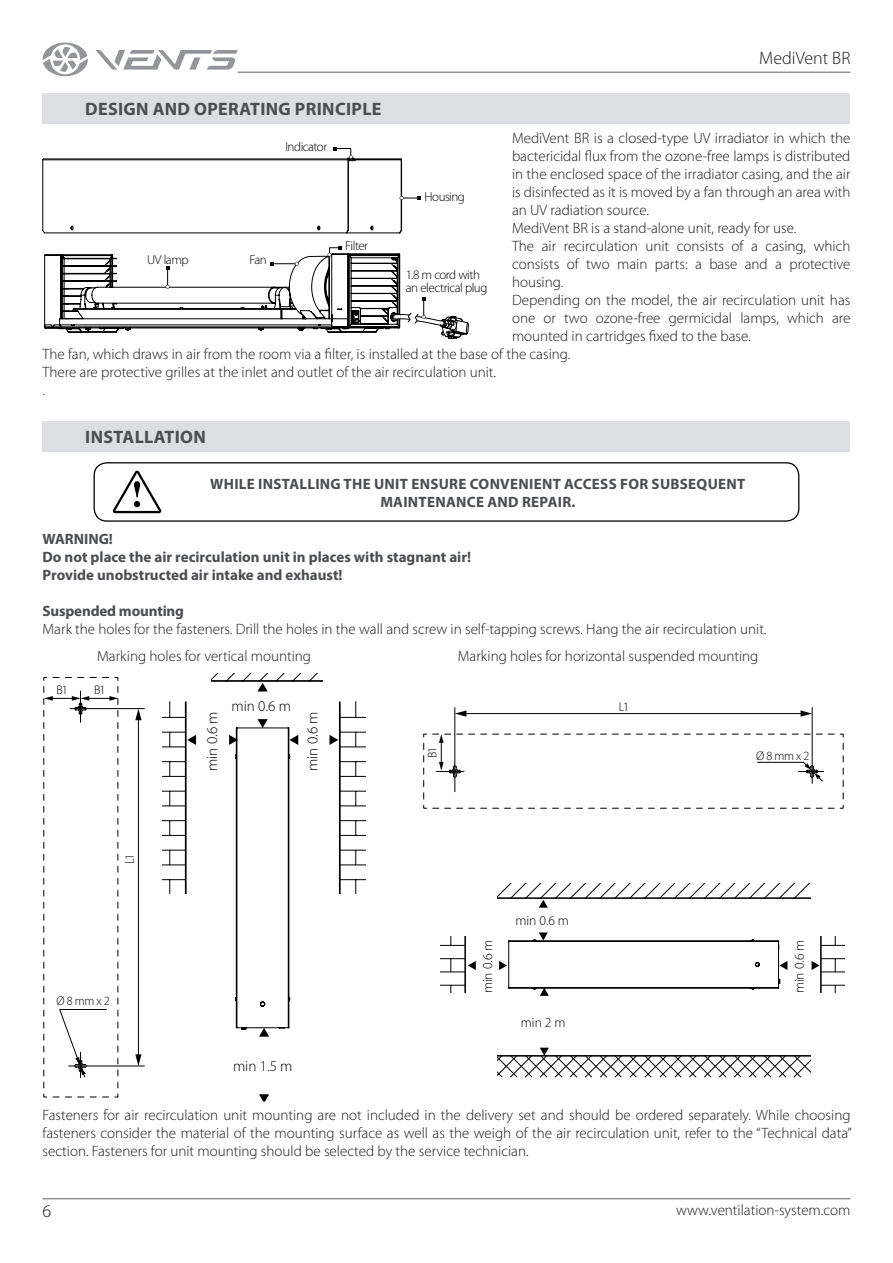
<style>
.page{position:relative;width:893px;height:1263px;background:#fff}
.page>*{position:absolute;margin:0;border:0;box-sizing:border-box;transform-origin:0 0}
.t1{font:700 18px "Myriad Pro";letter-spacing:.02em;color:#4b4d50}
.t2{font:300 18px "Myriad Pro";color:#1a1a19}
.t3{font:300 15px/18px "Myriad Pro";color:#1a1a19}
.t4{font:700 15px/18px "Myriad Pro";color:#4b4d50}
.t5{font:700 15px/18px "Myriad Pro";letter-spacing:.02em;color:#4b4d50;text-align:center}
.t6{font:300 15px "Myriad Pro";color:#000}
.t7{font:300 13.5px "Myriad Pro";color:#000}
.t8{font:300 12.9px/12.9px "Myriad Pro";letter-spacing:-.04em;color:#000}
.t9{font:300 12.6px "Myriad Pro";letter-spacing:-.085em;color:#000}
</style>
<div class="page">
<hr style="left:43px;top:1198px;width:807px;height:1px;background:#8e9196">
<hr style="left:238px;top:72px;width:612px;height:1px;background:#8e9196">
<svg style="left:95px;top:50px;width:143px;height:20px"></svg>
<svg style="left:43px;top:43px;width:45px;height:33px"></svg>
<div style="left:43px;top:421px;width:807px;height:31px;background:#dcdee1"></div>
<div style="left:94px;top:462px;width:705px;height:60px;border:1px solid #000;border-radius:13px"></div>
<svg style="left:113px;top:471px;width:48px;height:42px"></svg>
<hr style="left:69px;top:1066px;width:75px;height:1px;background:#000">
<hr style="left:70px;top:708px;width:74px;height:1px;background:#000">
<hr style="left:138px;top:718px;width:1px;height:338px;background:#000">
<svg style="left:135px;top:1054px;width:7px;height:12px"></svg>
<svg style="left:135px;top:709px;width:7px;height:11px"></svg>
<svg style="left:43px;top:677px;width:76px;height:421px"></svg>
<svg style="left:211px;top:673px;width:112px;height:18px"></svg>
<svg style="left:259px;top:1094px;width:10px;height:8px"></svg>
<svg style="left:162px;top:701px;width:34px;height:192px"></svg>
<hr style="left:185px;top:701px;width:2px;height:192px;background:#000">
<svg style="left:341px;top:879px;width:25px;height:14px"></svg>
<svg style="left:341px;top:850px;width:25px;height:16px"></svg>
<svg style="left:341px;top:820px;width:25px;height:16px"></svg>
<svg style="left:341px;top:791px;width:25px;height:16px"></svg>
<svg style="left:341px;top:761px;width:25px;height:16px"></svg>
<svg style="left:329px;top:732px;width:37px;height:16px"></svg>
<svg style="left:341px;top:701px;width:25px;height:17px"></svg>
<hr style="left:339px;top:701px;width:2px;height:192px;background:#000">
<svg style="left:229px;top:719px;width:69px;height:318px"></svg>
<hr style="left:812px;top:708px;width:1px;height:75px;background:#000">
<hr style="left:455px;top:708px;width:1px;height:84px;background:#000">
<hr style="left:464px;top:713px;width:339px;height:1px;background:#000">
<svg style="left:800px;top:710px;width:12px;height:7px"></svg>
<svg style="left:455px;top:710px;width:11px;height:7px"></svg>
<svg style="left:423px;top:734px;width:421px;height:75px"></svg>
<svg style="left:440px;top:937px;width:36px;height:55px"></svg>
<hr style="left:464px;top:937px;width:2px;height:55px;background:#000">
<svg style="left:822px;top:985px;width:22px;height:7px"></svg>
<svg style="left:812px;top:958px;width:32px;height:15px"></svg>
<svg style="left:822px;top:937px;width:22px;height:9px"></svg>
<hr style="left:820px;top:937px;width:2px;height:55px;background:#000">
<svg style="left:497px;top:883px;width:313px;height:25px"></svg>
<svg style="left:497px;top:1048px;width:313px;height:29px"></svg>
<svg style="left:499px;top:932px;width:288px;height:64px"></svg>
<svg style="left:43px;top:147px;width:378px;height:87px"></svg>
<svg style="left:44px;top:246px;width:425px;height:93px"></svg>
<div style="left:43px;top:93px;width:807px;height:31px;background:#dcdee1"></div>
<p class="t1" style="left:85px;top:97px;width:298px">DESIGN AND OPERATING PRINCIPLE</p>
<p class="t2" style="left:759px;top:48px;width:93px">MediVent BR</p>
<p class="t3" style="left:512px;top:129px;width:340px">MediVent BR is a closed-type UV irradiator in which the</p>
<p class="t3" style="left:512px;top:147px;width:340px">bactericidal flux from the ozone-free lamps is distributed</p>
<p class="t3" style="left:512px;top:165px;width:340px">in the enclosed space of the irradiator casing, and the air</p>
<p class="t3" style="left:512px;top:183px;width:340px">is disinfected as it is moved by a fan through an area with</p>
<p class="t3" style="left:512px;top:201px;width:139px">an UV radiation source.</p>
<p class="t3" style="left:512px;top:219px;width:286px">MediVent BR is a stand-alone unit, ready for use.</p>
<p class="t3" style="left:512px;top:237px;width:340px">The air recirculation unit consists of a casing, which</p>
<p class="t3" style="left:512px;top:255px;width:340px">consists of two main parts: a base and a protective</p>
<p class="t3" style="left:512px;top:273px;width:53px">housing.</p>
<p class="t3" style="left:512px;top:291px;width:340px">Depending on the model, the air recirculation unit has</p>
<p class="t3" style="left:512px;top:309px;width:340px">one or two ozone-free germicidal lamps, which are</p>
<p class="t3" style="left:512px;top:327px;width:240px">mounted in cartridges fixed to the base.</p>
<p class="t3" style="left:43px;top:345px;width:529px">The fan, which draws in air from the room via a filter, is installed at the base of the casing.</p>
<p class="t3" style="left:43px;top:363px;width:455px">There are protective grilles at the inlet and outlet of the air recirculation unit.</p>
<p class="t3" style="left:43px;top:381px;width:4px">.</p>
<p class="t8" style="left:285px;top:141px;width:43px">Indicator</p>
<p class="t8" style="left:424px;top:190px;width:42px">Housing</p>
<p class="t8" style="left:345px;top:239px;width:24px">Filter</p>
<p class="t8" style="left:147px;top:254px;width:43px">UV lamp</p>
<p class="t8" style="left:250px;top:254px;width:19px">Fan</p>
<p class="t8" style="left:406px;top:269px;width:83px">1.8 m cord with an electrical plug</p>
<p class="t1" style="left:85px;top:425px;width:122px">INSTALLATION</p>
<p class="t5" style="left:210px;top:474px;width:537px">WHILE INSTALLING THE UNIT ENSURE CONVENIENT ACCESS FOR SUBSEQUENT<br>MAINTENANCE AND REPAIR.</p>
<p class="t4" style="left:43px;top:529px;width:430px">WARNING!<br>Do not place the air recirculation unit in places with stagnant air!<br>Provide unobstructed air intake and exhaust!</p>
<p class="t4" style="left:43px;top:601px;width:143px">Suspended mounting</p>
<p class="t3" style="left:97px;top:615px;width:671px;line-height:27.5px;text-indent:-55px">Mark the holes for the fasteners. Drill the holes in the wall and screw in self-tapping screws. Hang the air recirculation unit.<br>Marking holes for vertical mounting</p>
<p class="t3" style="left:458px;top:647px;width:302px">Marking holes for horizontal suspended mounting</p>
<p class="t9" style="left:57px;top:682px;width:13px">B1</p>
<p class="t9" style="left:94px;top:682px;width:13px">B1</p>
<p class="t9" style="left:123px;top:864px;width:12px;rotate:-90deg">L1</p>
<p class="t9" style="left:57px;top:994px;width:55px">Ø8 mm x 2</p>
<p class="t6" style="left:232px;top:698px;width:61px">min 0.6 m</p>
<p class="t6" style="left:204px;top:771px;width:61px;rotate:-90deg">min 0.6 m</p>
<p class="t6" style="left:304px;top:771px;width:61px;rotate:-90deg">min 0.6 m</p>
<p class="t6" style="left:233px;top:1058px;width:61px">min 1.5 m</p>
<p class="t9" style="left:619px;top:700px;width:12px">L1</p>
<p class="t9" style="left:425px;top:758px;width:13px;rotate:-90deg">B1</p>
<p class="t9" style="left:756px;top:749px;width:55px">Ø8 mm x 2</p>
<p class="t7" style="left:515px;top:913px;width:55px">min 0.6 m</p>
<p class="t7" style="left:480px;top:993px;width:55px;rotate:-90deg">min 0.6 m</p>
<p class="t7" style="left:792px;top:993px;width:55px;rotate:-90deg">min 0.6 m</p>
<p class="t7" style="left:521px;top:1015px;width:46px">min 2 m</p>
<p class="t3" style="left:43px;top:1106px;width:811px;text-align:justify">Fasteners for air recirculation unit mounting are not included in the delivery set and should be ordered separately. While choosing fasteners consider the material of the mounting surface as well as the weigh of the air recirculation unit, refer to the “Technical data” section. Fasteners for unit mounting should be selected by the service technician.</p>
<p class="t2" style="left:43px;top:1201px;width:10px">6</p>
<p class="t3" style="left:676px;top:1201px;width:176px">www.ventilation-system.com</p>
</div>
